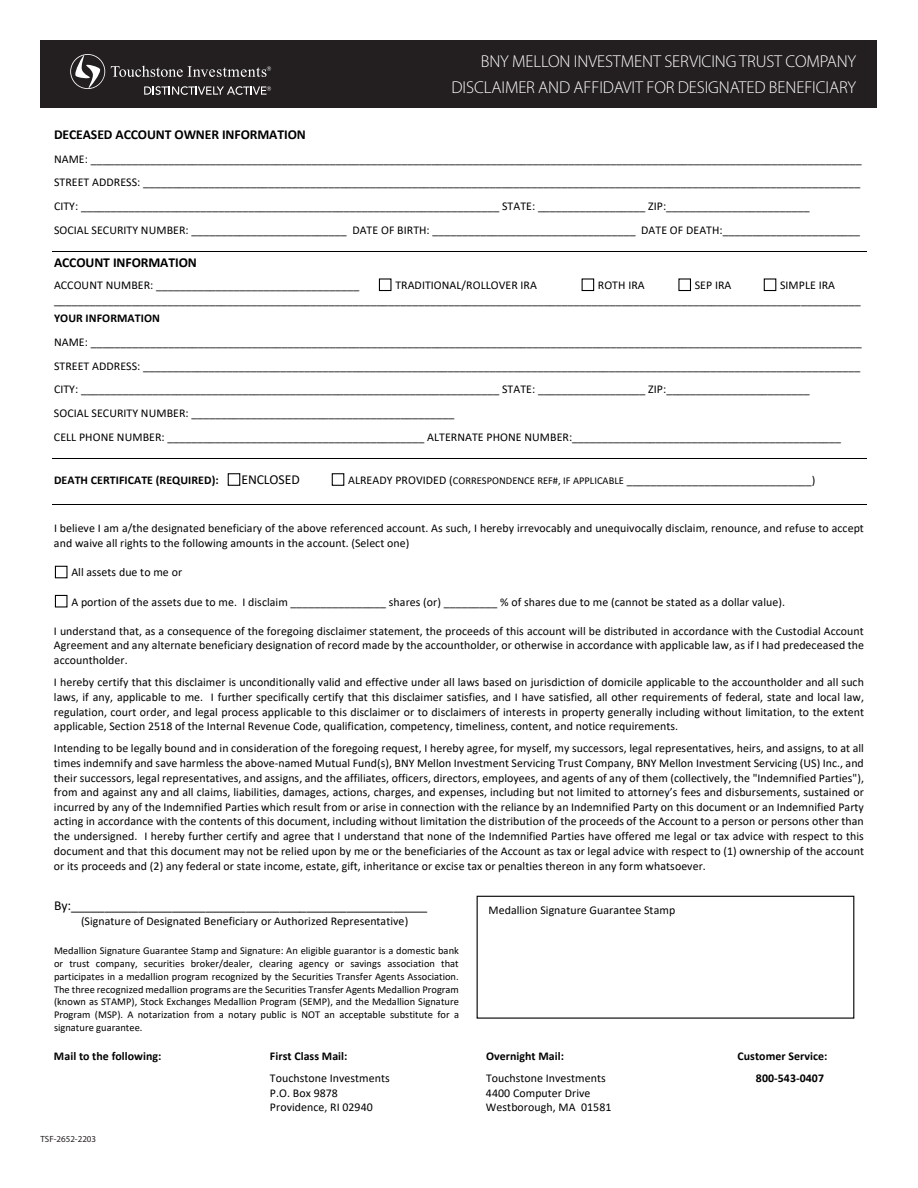
<style>
.page{position:relative;width:918px;height:1188px;background:#fff}
.page>*{position:absolute;margin:0;border:0;box-sizing:border-box;transform-origin:0 0}
.t1{font:300 17.25px/25.5px "Myriad Pro";letter-spacing:-.005em;color:#fff;text-align:right}
.t2{font:13.65px "Calibri";letter-spacing:-.005em;color:#000}
.t3{font:700 13.65px "Calibri";letter-spacing:-.01em;color:#000}
.t4{font:11.85px/14.7px "Calibri";letter-spacing:.005em;color:#000}
.t5{font:700 11.85px "Calibri";letter-spacing:.005em;color:#000}
.t6{font:10.5px/12.9px "Calibri";color:#000;text-align:justify}
.t7{font:9px "Myriad Pro";color:#231f20}
.s1{font-size:10.5px}
</style>
<div class="page">
<hr style="left:52px;top:252px;width:814px;height:1px;background:#000">
<div style="left:379px;top:278px;width:13px;height:13px;border:1px solid #000"></div>
<div style="left:582px;top:278px;width:12px;height:13px;border:1px solid #000"></div>
<div style="left:678px;top:278px;width:13px;height:13px;border:1px solid #000"></div>
<div style="left:764px;top:278px;width:12px;height:13px;border:1px solid #000"></div>
<hr style="left:52px;top:458px;width:814px;height:1px;background:#000">
<div style="left:228px;top:473px;width:12px;height:13px;border:1px solid #000"></div>
<div style="left:332px;top:473px;width:12px;height:13px;border:1px solid #000"></div>
<hr style="left:52px;top:504px;width:814px;height:1px;background:#000">
<div style="left:55px;top:566px;width:12px;height:12px;border:1px solid #000"></div>
<div style="left:55px;top:595px;width:12px;height:12px;border:1px solid #000"></div>
<div style="left:477px;top:896px;width:377px;height:123px;border:1px solid #000"></div>
<div style="left:40px;top:40px;width:838px;height:68px;background:#231f20"></div>
<svg style="left:70px;top:54px;width:201px;height:41px"></svg>
<h1 class="t1" style="left:452px;top:49px;width:406px">BNY MELLON INVESTMENT SERVICING TRUST COMPANY<br>DISCLAIMER AND AFFIDAVIT FOR DESIGNATED BENEFICIARY</h1>
<p class="t3" style="left:54px;top:125px;width:253px">DECEASED ACCOUNT OWNER INFORMATION</p>
<p class="t4" style="left:54px;top:147px;width:809px;line-height:23.7px">NAME: _________________________________________________________________________________________________________________________________ STREET ADDRESS: ________________________________________________________________________________________________________________________ CITY: ______________________________________________________________________ STATE: __________________ ZIP:________________________<br>SOCIAL SECURITY NUMBER: __________________________ DATE OF BIRTH: __________________________________ DATE OF DEATH:_______________________</p>
<p class="t3" style="left:54px;top:253px;width:144px">ACCOUNT INFORMATION</p>
<p class="t4" style="left:54px;top:277px;width:307px">ACCOUNT NUMBER: __________________________________</p>
<p class="t4" style="left:395px;top:277px;width:143px">TRADITIONAL/ROLLOVER IRA</p>
<p class="t4" style="left:598px;top:277px;width:48px">ROTH IRA</p>
<p class="t4" style="left:695px;top:277px;width:38px">SEP IRA</p>
<p class="t4" style="left:54px;top:277px;width:808px;text-indent:726px">SIMPLE IRA _______________________________________________________________________________________________________________________________________</p>
<p class="t5" style="left:54px;top:310px;width:107px">YOUR INFORMATION</p>
<p class="t4" style="left:54px;top:330px;width:809px;line-height:23.7px">NAME: _________________________________________________________________________________________________________________________________ STREET ADDRESS: ________________________________________________________________________________________________________________________ CITY: ______________________________________________________________________ STATE: __________________ ZIP:________________________<br>SOCIAL SECURITY NUMBER: ____________________________________________<br>CELL PHONE NUMBER: ___________________________________________ ALTERNATE PHONE NUMBER:_____________________________________________</p>
<p class="t5" style="left:54px;top:472px;width:166px">DEATH CERTIFICATE (REQUIRED):</p>
<p class="t2" style="left:241px;top:470px;width:60px">ENCLOSED</p>
<p class="t4" style="left:348px;top:472px;width:469px">ALREADY PROVIDED (<span class="s1">CORRESPONDENCE REF#, IF APPLICABLE</span> _______________________________)</p>
<p class="t4" style="left:54px;top:521px;width:811px">I believe I am a/the designated beneficiary of the above referenced account. As such, I hereby irrevocably and unequivocally disclaim, renounce, and refuse to accept and waive all rights to the following amounts in the account. (Select one)</p>
<p class="t4" style="left:71px;top:565px;width:112px">All assets due to me or</p>
<p class="t4" style="left:71px;top:594px;width:715px">A portion of the assets due to me. I disclaim ________________ shares (or) _________ % of shares due to me (cannot be stated as a dollar value).</p>
<p class="t4" style="left:54px;top:623px;width:812px;text-align:justify">I understand that, as a consequence of the foregoing disclaimer statement, the proceeds of this account will be distributed in accordance with the Custodial Account Agreement and any alternate beneficiary designation of record made by the accountholder, or otherwise in accordance with applicable law, as if I had predeceased the accountholder.</p>
<p class="t4" style="left:54px;top:675px;width:812px;text-align:justify">I hereby certify that this disclaimer is unconditionally valid and effective under all laws based on jurisdiction of domicile applicable to the accountholder and all such laws, if any, applicable to me. I further specifically certify that this disclaimer satisfies, and I have satisfied, all other requirements of federal, state and local law, regulation, court order, and legal process applicable to this disclaimer or to disclaimers of interests in property generally including without limitation, to the extent applicable, Section 2518 of the Internal Revenue Code, qualification, competency, timeliness, content, and notice requirements.</p>
<p class="t4" style="left:54px;top:741px;width:812px;text-align:justify">Intending to be legally bound and in consideration of the foregoing request, I hereby agree, for myself, my successors, legal representatives, heirs, and assigns, to at all times indemnify and save harmless the above-named Mutual Fund(s), BNY Mellon Investment Servicing Trust Company, BNY Mellon Investment Servicing (US) Inc., and their successors, legal representatives, and assigns, and the affiliates, officers, directors, employees, and agents of any of them (collectively, the "Indemnified Parties"), from and against any and all claims, liabilities, damages, actions, charges, and expenses, including but not limited to attorney’s fees and disbursements, sustained or incurred by any of the Indemnified Parties which result from or arise in connection with the reliance by an Indemnified Party on this document or an Indemnified Party acting in accordance with the contents of this document, including without limitation the distribution of the proceeds of the Account to a person or persons other than the undersigned. I hereby further certify and agree that I understand that none of the Indemnified Parties have offered me legal or tax advice with respect to this document and that this document may not be relied upon by me or the beneficiaries of the Account as tax or legal advice with respect to (1) ownership of the account or its proceeds and (2) any federal or state income, estate, gift, inheritance or excise tax or penalties thereon in any form whatsoever.</p>
<p class="t2" style="left:54px;top:896px;width:375px">By:_____________________________________________________</p>
<p class="t4" style="left:81px;top:913px;width:329px">(Signature of Designated Beneficiary or Authorized Representative)</p>
<p class="t6" style="left:54px;top:944px;width:407px">Medallion Signature Guarantee Stamp and Signature: An eligible guarantor is a domestic bank or trust company, securities broker/dealer, clearing agency or savings association that participates in a medallion program recognized by the Securities Transfer Agents Association.<br>The three recognized medallion programs are the Securities Transfer Agents Medallion Program (known as STAMP), Stock Exchanges Medallion Program (SEMP), and the Medallion Signature Program (MSP). A notarization from a notary public is NOT an acceptable substitute for a signature guarantee.</p>
<p class="t5" style="left:54px;top:1048px;width:109px">Mail to the following:</p>
<p class="t5" style="left:270px;top:1048px;width:79px">First Class Mail:</p>
<p class="t5" style="left:486px;top:1048px;width:80px">Overnight Mail:</p>
<p class="t5" style="left:738px;top:1048px;width:91px">Customer Service:</p>
<p class="t4" style="left:270px;top:1071px;width:121px">Touchstone Investments</p>
<p class="t4" style="left:486px;top:1071px;width:121px">Touchstone Investments</p>
<p class="t5" style="left:756px;top:1070px;width:70px">800-543-0407</p>
<p class="t4" style="left:270px;top:1085px;width:69px">P.O. Box 9878</p>
<p class="t4" style="left:486px;top:1085px;width:106px">4400 Computer Drive</p>
<p class="t4" style="left:270px;top:1100px;width:104px">Providence, RI 02940</p>
<p class="t4" style="left:486px;top:1100px;width:127px">Westborough, MA 01581</p>
<p class="t4" style="left:489px;top:902px;width:188px">Medallion Signature Guarantee Stamp</p>
<p class="t7" style="left:40px;top:1134px;width:57px">TSF-2652-2203</p>
</div>
